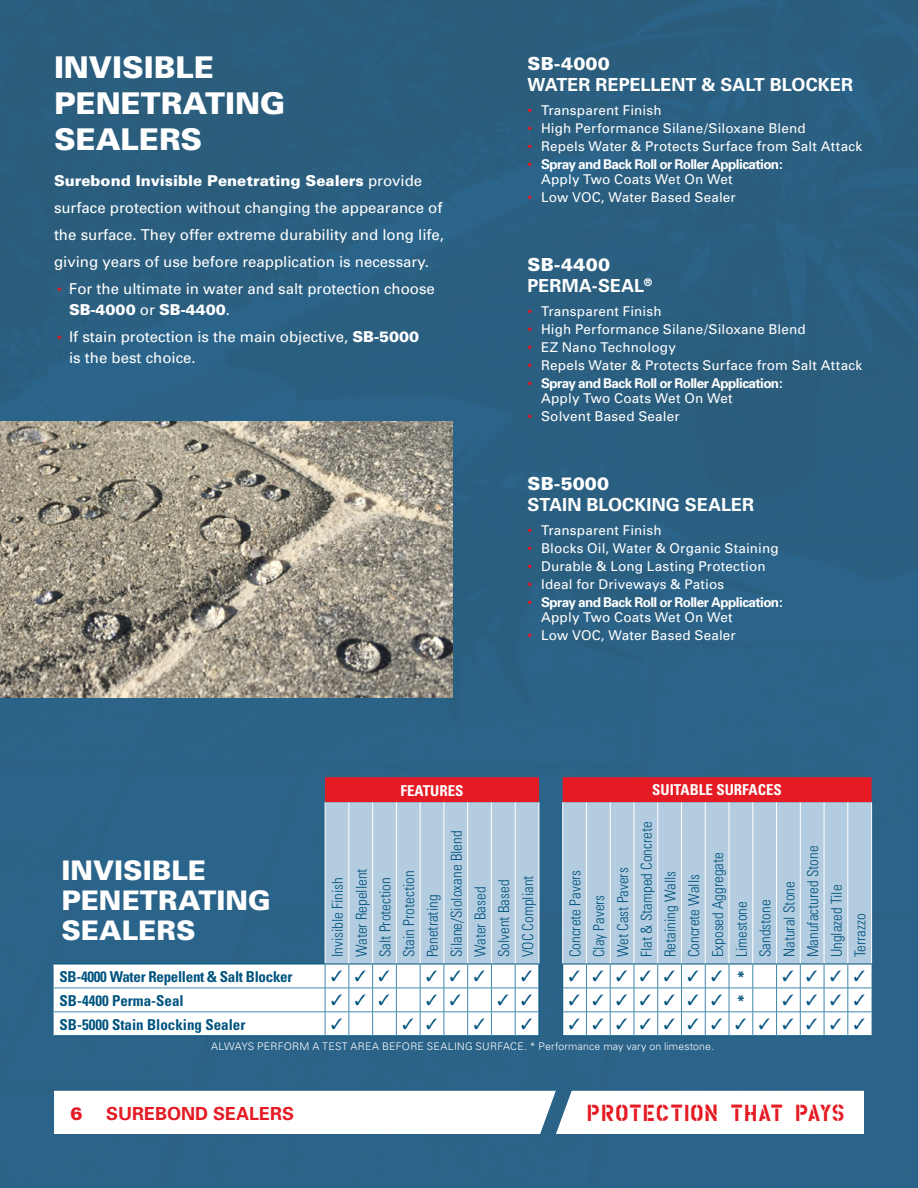
<style>
.page{position:relative;width:918px;height:1188px;background:#2b6083}
.page>*{position:absolute;margin:0;border:0;box-sizing:border-box;transform-origin:0 0}
.t1{font:900 30px/36px "Univers";color:#fff}
.t2{font:900 27px/30px "Univers";letter-spacing:.005em;color:#fff}
.t3{font:22.5px "Housebroken Clean";color:#e51a23}
.t4{font:700 18px "Univers";color:#fff}
.t5{font:900 18px "Univers";letter-spacing:.01em;color:#fff}
.t6{font:700 18px "Univers";color:#e51a23}
.t7{font:900 18px "Univers";color:#e51a23}
.t8{font:15px/27px "Univers";color:#fff}
.t9{font:300 condensed 15px "Univers";color:#005480}
.t10{font:700 condensed 15px "Univers";color:#005480}
.t11{font:700 condensed 15px "Univers";letter-spacing:-.02em;color:#005480}
.t12{font:700 condensed 15px "Univers";color:#fff}
.t13{font:700 15px "Univers";color:#005480}
.t14{font:13.5px "Univers";letter-spacing:.01em;color:#fff}
.t15{font:700 13.5px/15px "Univers";letter-spacing:-.045em;color:#fff}
.t16{font:300 10.5px "Univers";letter-spacing:.02em;color:#fff}
.s1{font-weight:900}
.s2{font-size:13.5px;color:#e51a23}
.s3{color:#e51a23}
.s4{font-weight:400;color:#e51a23}
.s5{font-weight:400}
</style>
<div class="page">
<svg style="left:38px;top:1091px;width:842px;height:43px"></svg>
<svg style="left:325px;top:777px;width:547px;height:25px;background:#db1d28"></svg>
<svg style="left:326px;top:802px;width:545px;height:162px;background:#aec7db"></svg>
<svg style="left:54px;top:964px;width:508px;height:72px"></svg>
<hr style="left:349px;top:802px;width:1px;height:162px;background:#fff">
<hr style="left:372px;top:802px;width:1px;height:162px;background:#fff">
<hr style="left:396px;top:802px;width:1px;height:162px;background:#fff">
<hr style="left:420px;top:802px;width:1px;height:162px;background:#fff">
<hr style="left:444px;top:802px;width:1px;height:162px;background:#fff">
<hr style="left:467px;top:802px;width:1px;height:162px;background:#fff">
<hr style="left:491px;top:802px;width:1px;height:162px;background:#fff">
<hr style="left:515px;top:802px;width:1px;height:162px;background:#fff">
<hr style="left:539px;top:802px;width:1px;height:162px;background:#fff">
<hr style="left:562px;top:802px;width:1px;height:162px;background:#fff">
<hr style="left:586px;top:802px;width:1px;height:162px;background:#fff">
<hr style="left:610px;top:802px;width:1px;height:162px;background:#fff">
<hr style="left:634px;top:802px;width:1px;height:162px;background:#fff">
<hr style="left:657px;top:802px;width:1px;height:162px;background:#fff">
<hr style="left:681px;top:802px;width:1px;height:162px;background:#fff">
<hr style="left:705px;top:802px;width:1px;height:162px;background:#fff">
<hr style="left:729px;top:802px;width:1px;height:162px;background:#fff">
<hr style="left:753px;top:802px;width:1px;height:162px;background:#fff">
<hr style="left:776px;top:802px;width:1px;height:162px;background:#fff">
<hr style="left:800px;top:802px;width:1px;height:162px;background:#fff">
<hr style="left:824px;top:802px;width:1px;height:162px;background:#fff">
<hr style="left:848px;top:802px;width:1px;height:162px;background:#fff">
<hr style="left:325px;top:802px;width:1px;height:162px;background:#fff">
<hr style="left:871px;top:802px;width:1px;height:162px;background:#fff">
<hr style="left:54px;top:1036px;width:271px;height:1px;background:#005480">
<hr style="left:54px;top:964px;width:271px;height:1px;background:#005480">
<hr style="left:54px;top:988px;width:271px;height:1px;background:#4185ac">
<hr style="left:54px;top:1012px;width:271px;height:1px;background:#4185ac">
<img style="left:0;top:421px;width:452px;height:276px">
<svg style="left:325px;top:964px;width:215px;height:73px"></svg>
<svg style="left:562px;top:964px;width:310px;height:73px"></svg>
<p class="t1" style="left:54px;top:49px;width:233px">INVISIBLE<br>PENETRATING</p>
<p class="t1" style="left:54px;top:121px;width:150px">SEALERS</p>
<p class="t8" style="left:54px;top:167px;width:392px"><span class="s1">Surebond Invisible Penetrating Sealers</span> provide surface protection without changing the appearance of the surface. They offer extreme durability and long life, giving years of use before reapplication is necessary.</p>
<p class="t8" style="left:69px;top:278px;width:367px;line-height:21px;text-indent:-12px"><span class="s2">•</span> For the ultimate in water and salt protection choose<br><span class="s1">SB-4000</span> or <span class="s1">SB-4400</span>.</p>
<p class="t8" style="left:69px;top:326px;width:352px;line-height:21px;text-indent:-12px"><span class="s2">•</span> If stain protection is the main objective, <span class="s1">SB-5000 </span>is the best choice.</p>
<p class="t5" style="left:528px;top:52px;width:84px">SB-4000</p>
<p class="t4" style="left:528px;top:74px;width:327px">WATER REPELLENT &amp; SALT BLOCKER</p>
<p class="t14" style="left:528px;top:103px;width:136px"><span class="s3">•</span> Transparent Finish</p>
<p class="t14" style="left:528px;top:121px;width:280px"><span class="s3">•</span> High Performance Silane/Siloxane Blend</p>
<p class="t14" style="left:528px;top:139px;width:336px"><span class="s3">•</span> Repels Water &amp; Protects Surface from Salt Attack</p>
<p class="t15" style="left:541px;top:157px;width:243px;text-indent:-14px"><span class="s4">•</span> Spray and Back Roll or Roller Application:<br><span class="s5">Apply Two Coats Wet On Wet</span></p>
<p class="t14" style="left:528px;top:190px;width:210px"><span class="s3">•</span> Low VOC, Water Based Sealer</p>
<p class="t5" style="left:528px;top:253px;width:84px">SB-4400</p>
<p class="t4" style="left:528px;top:275px;width:126px">PERMA-SEAL<sup>®</sup></p>
<p class="t14" style="left:528px;top:304px;width:136px"><span class="s3">•</span> Transparent Finish</p>
<p class="t14" style="left:528px;top:322px;width:280px"><span class="s3">•</span> High Performance Silane/Siloxane Blend</p>
<p class="t14" style="left:528px;top:340px;width:150px"><span class="s3">•</span> EZ Nano Technology</p>
<p class="t14" style="left:528px;top:358px;width:336px"><span class="s3">•</span> Repels Water &amp; Protects Surface from Salt Attack</p>
<p class="t15" style="left:541px;top:376px;width:243px;text-indent:-14px"><span class="s4">•</span> Spray and Back Roll or Roller Application:<br><span class="s5">Apply Two Coats Wet On Wet</span></p>
<p class="t14" style="left:528px;top:409px;width:154px"><span class="s3">•</span> Solvent Based Sealer</p>
<p class="t5" style="left:528px;top:472px;width:83px">SB-5000</p>
<p class="t4" style="left:528px;top:494px;width:228px">STAIN BLOCKING SEALER</p>
<p class="t14" style="left:528px;top:523px;width:136px"><span class="s3">•</span> Transparent Finish</p>
<p class="t14" style="left:528px;top:541px;width:253px"><span class="s3">•</span> Blocks Oil, Water &amp; Organic Staining</p>
<p class="t14" style="left:528px;top:559px;width:240px"><span class="s3">•</span> Durable &amp; Long Lasting Protection</p>
<p class="t14" style="left:528px;top:577px;width:198px"><span class="s3">•</span> Ideal for Driveways &amp; Patios</p>
<p class="t15" style="left:541px;top:595px;width:243px;text-indent:-14px"><span class="s4">•</span> Spray and Back Roll or Roller Application:<br><span class="s5">Apply Two Coats Wet On Wet</span></p>
<p class="t14" style="left:528px;top:628px;width:210px"><span class="s3">•</span> Low VOC, Water Based Sealer</p>
<p class="t2" style="left:61px;top:855px;width:211px">INVISIBLE<br>PENETRATING<br>SEALERS</p>
<p class="t12" style="left:400px;top:781px;width:65px">FEATURES</p>
<p class="t12" style="left:652px;top:781px;width:131px">SUITABLE SURFACES</p>
<p class="t9" style="left:329px;top:957px;width:81px;rotate:-90deg">Invisible Finish</p>
<p class="t9" style="left:352px;top:957px;width:90px;rotate:-90deg">Water Repellent</p>
<p class="t9" style="left:376px;top:957px;width:81px;rotate:-90deg">Salt Protection</p>
<p class="t9" style="left:400px;top:957px;width:88px;rotate:-90deg">Stain Protection</p>
<p class="t9" style="left:424px;top:957px;width:64px;rotate:-90deg">Penetrating</p>
<p class="t9" style="left:447px;top:957px;width:128px;rotate:-90deg">Silane/Sioloxane Blend</p>
<p class="t9" style="left:471px;top:957px;width:72px;rotate:-90deg">Water Based</p>
<p class="t9" style="left:495px;top:957px;width:79px;rotate:-90deg">Solvent Based</p>
<p class="t9" style="left:519px;top:957px;width:83px;rotate:-90deg">VOC Compliant</p>
<p class="t9" style="left:566px;top:957px;width:89px;rotate:-90deg">Concrete Pavers</p>
<p class="t9" style="left:590px;top:957px;width:64px;rotate:-90deg">Clay Pavers</p>
<p class="t9" style="left:614px;top:957px;width:91px;rotate:-90deg">Wet Cast Pavers</p>
<p class="t9" style="left:638px;top:957px;width:137px;rotate:-90deg">Flat &amp; Stamped Concrete</p>
<p class="t9" style="left:661px;top:957px;width:88px;rotate:-90deg">Retaining Walls</p>
<p class="t9" style="left:685px;top:957px;width:85px;rotate:-90deg">Concrete Walls</p>
<p class="t9" style="left:709px;top:957px;width:106px;rotate:-90deg">Exposed Aggregate</p>
<p class="t9" style="left:733px;top:957px;width:57px;rotate:-90deg">Limestone</p>
<p class="t9" style="left:756px;top:957px;width:59px;rotate:-90deg">Sandstone</p>
<p class="t9" style="left:780px;top:957px;width:77px;rotate:-90deg">Natural Stone</p>
<p class="t11" style="left:60px;top:967px;width:234px">SB-4000 Water Repellent &amp; Salt Blocker</p>
<p class="t13" style="left:737px;top:968px;width:10px">*</p>
<p class="t10" style="left:60px;top:991px;width:126px">SB-4400 Perma-Seal</p>
<p class="t13" style="left:737px;top:991px;width:10px">*</p>
<p class="t10" style="left:60px;top:1015px;width:187px">SB-5000 Stain Blocking Sealer</p>
<p class="t16" style="left:211px;top:1040px;width:504px">ALWAYS PERFORM A TEST AREA BEFORE SEALING SURFACE. * Performance may vary on limestone.</p>
<p class="t9" style="left:804px;top:957px;width:113px;rotate:-90deg">Manufactured Stone</p>
<p class="t9" style="left:828px;top:957px;width:74px;rotate:-90deg">Unglazed Tile</p>
<p class="t9" style="left:851px;top:957px;width:45px;rotate:-90deg">Terrazzo</p>
<p class="t7" style="left:71px;top:1102px;width:14px">6</p>
<p class="t6" style="left:106px;top:1103px;width:190px">SUREBOND SEALERS</p>
<p class="t3" style="left:587px;top:1098px;width:260px">PROTECTION THAT PAYS</p>
</div>
